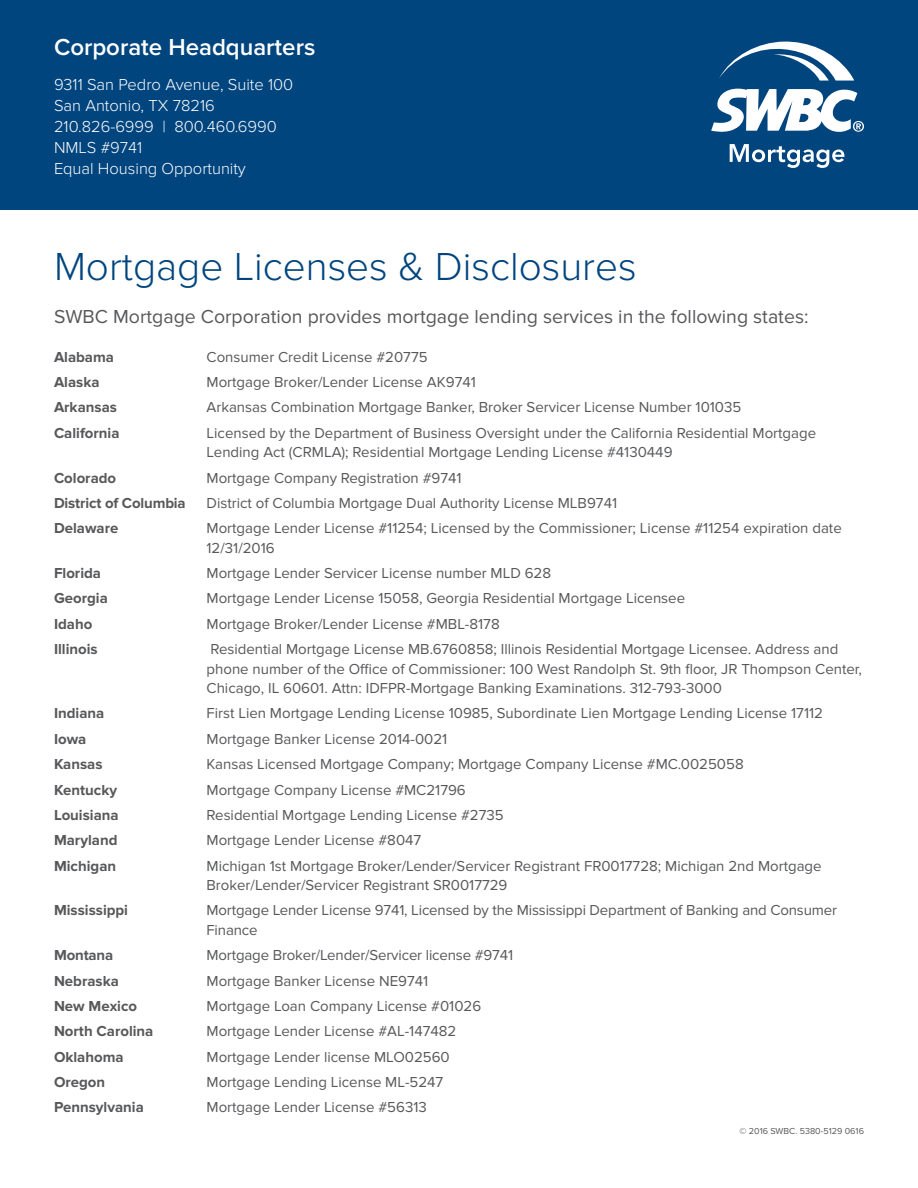
<style>
.page{position:relative;width:918px;height:1188px;background:#fff}
.page>*{position:absolute;margin:0;border:0;box-sizing:border-box;transform-origin:0 0}
.t1{font:300 40.5px "Proxima Nova";color:#01457f}
.t2{font:600 24px "Proxima Nova";color:#fff}
.t3{font:19.5px "Proxima Nova";color:#57585a}
.t4{font:300 16.5px/21px "Proxima Nova";color:#fff}
.t5{font:15px/19.5px "Proxima Nova";color:#57585a}
.t6{font:700 15px "Proxima Nova";color:#57585a}
.t7{font:9px "Proxima Nova";color:#57585a}
</style>
<div class="page">
<div style="left:0;top:0;width:918px;height:210px;background:#01457f"></div>
<svg style="left:719px;top:42px;width:135px;height:39px"></svg>
<svg style="left:711px;top:88px;width:153px;height:44px"></svg>
<svg style="left:730px;top:144px;width:114px;height:24px"></svg>
<h2 class="t2" style="left:54px;top:34px;width:263px">Corporate Headquarters</h2>
<p class="t4" style="left:54px;top:74px;width:241px">9311 San Pedro Avenue, Suite 100<br>San Antonio, TX 78216<br>210.826-6999 | 800.460.6990<br>NMLS #9741<br>Equal Housing Opportunity</p>
<p class="t1" style="left:54px;top:244px;width:584px">Mortgage Licenses &amp; Disclosures</p>
<p class="t3" style="left:54px;top:305px;width:756px">SWBC Mortgage Corporation provides mortgage lending services in the following states:</p>
<p class="t6" style="left:54px;top:348px;width:62px">Alabama</p>
<p class="t5" style="left:207px;top:347px;width:223px">Consumer Credit License #20775</p>
<p class="t6" style="left:54px;top:373px;width:47px">Alaska</p>
<p class="t5" style="left:207px;top:372px;width:271px">Mortgage Broker/Lender License AK9741</p>
<p class="t6" style="left:54px;top:399px;width:64px">Arkansas</p>
<p class="t5" style="left:207px;top:398px;width:536px">Arkansas Combination Mortgage Banker, Broker Servicer License Number 101035</p>
<p class="t6" style="left:54px;top:424px;width:67px">California</p>
<p class="t5" style="left:207px;top:423px;width:611px">Licensed by the Department of Business Oversight under the California Residential Mortgage<br>Lending Act (CRMLA); Residential Mortgage Lending License #4130449</p>
<p class="t6" style="left:54px;top:469px;width:64px">Colorado</p>
<p class="t5" style="left:207px;top:468px;width:257px">Mortgage Company Registration #9741</p>
<p class="t6" style="left:54px;top:494px;width:133px">District of Columbia</p>
<p class="t5" style="left:207px;top:493px;width:412px">District of Columbia Mortgage Dual Authority License MLB9741</p>
<p class="t6" style="left:54px;top:520px;width:66px">Delaware</p>
<p class="t5" style="left:207px;top:519px;width:637px">Mortgage Lender License #11254; Licensed by the Commissioner; License #11254 expiration date<br>12/31/2016</p>
<p class="t6" style="left:54px;top:564px;width:49px">Florida</p>
<p class="t5" style="left:207px;top:564px;width:346px">Mortgage Lender Servicer License number MLD 628</p>
<p class="t6" style="left:54px;top:590px;width:55px">Georgia</p>
<p class="t5" style="left:207px;top:589px;width:480px">Mortgage Lender License 15058, Georgia Residential Mortgage Licensee</p>
<p class="t6" style="left:54px;top:615px;width:40px">Idaho</p>
<p class="t5" style="left:207px;top:614px;width:295px">Mortgage Broker/Lender License #MBL-8178</p>
<p class="t6" style="left:54px;top:641px;width:45px">Illinois</p>
<p class="t5" style="left:207px;top:640px;width:657px">Residential Mortgage License MB.6760858; Illinois Residential Mortgage Licensee. Address and phone number of the Office of Commissioner: 100 West Randolph St. 9th floor, JR Thompson Center,<br>Chicago, IL 60601. Attn: IDFPR-Mortgage Banking Examinations. 312-793-3000</p>
<p class="t6" style="left:54px;top:705px;width:52px">Indiana</p>
<p class="t5" style="left:207px;top:704px;width:618px">First Lien Mortgage Lending License 10985, Subordinate Lien Mortgage Lending License 17112</p>
<p class="t6" style="left:54px;top:730px;width:34px">Iowa</p>
<p class="t5" style="left:207px;top:729px;width:242px">Mortgage Banker License 2014-0021</p>
<p class="t6" style="left:54px;top:756px;width:50px">Kansas</p>
<p class="t5" style="left:207px;top:755px;width:539px">Kansas Licensed Mortgage Company; Mortgage Company License #MC.0025058</p>
<p class="t6" style="left:54px;top:781px;width:65px">Kentucky</p>
<p class="t5" style="left:207px;top:780px;width:261px">Mortgage Company License #MC21796</p>
<p class="t6" style="left:54px;top:806px;width:66px">Louisiana</p>
<p class="t5" style="left:207px;top:805px;width:299px">Residential Mortgage Lending License #2735</p>
<p class="t6" style="left:54px;top:832px;width:65px">Maryland</p>
<p class="t5" style="left:207px;top:831px;width:216px">Mortgage Lender License #8047</p>
<p class="t6" style="left:54px;top:857px;width:64px">Michigan</p>
<p class="t5" style="left:207px;top:856px;width:617px">Michigan 1st Mortgage Broker/Lender/Servicer Registrant FR0017728; Michigan 2nd Mortgage<br>Broker/Lender/Servicer Registrant SR0017729</p>
<p class="t6" style="left:54px;top:902px;width:76px">Mississippi</p>
<p class="t5" style="left:207px;top:901px;width:632px">Mortgage Lender License 9741, Licensed by the Mississippi Department of Banking and Consumer<br>Finance</p>
<p class="t6" style="left:54px;top:947px;width:61px">Montana</p>
<p class="t5" style="left:207px;top:946px;width:308px">Mortgage Broker/Lender/Servicer license #9741</p>
<p class="t6" style="left:54px;top:972px;width:66px">Nebraska</p>
<p class="t5" style="left:207px;top:971px;width:223px">Mortgage Banker License NE9741</p>
<p class="t6" style="left:54px;top:997px;width:85px">New Mexico</p>
<p class="t5" style="left:207px;top:996px;width:276px">Mortgage Loan Company License #01026</p>
<p class="t6" style="left:54px;top:1023px;width:101px">North Carolina</p>
<p class="t5" style="left:207px;top:1022px;width:251px">Mortgage Lender License #AL-147482</p>
<p class="t6" style="left:54px;top:1048px;width:71px">Oklahoma</p>
<p class="t5" style="left:207px;top:1047px;width:245px">Mortgage Lender license MLO02560</p>
<p class="t6" style="left:54px;top:1073px;width:53px">Oregon</p>
<p class="t5" style="left:207px;top:1073px;width:238px">Mortgage Lending License ML-5247</p>
<p class="t6" style="left:54px;top:1099px;width:91px">Pennsylvania</p>
<p class="t5" style="left:207px;top:1098px;width:222px">Mortgage Lender License #56313</p>
<p class="t7" style="left:740px;top:1126px;width:126px">© 2016 SWBC. 5380-5129 0616</p>
</div>
